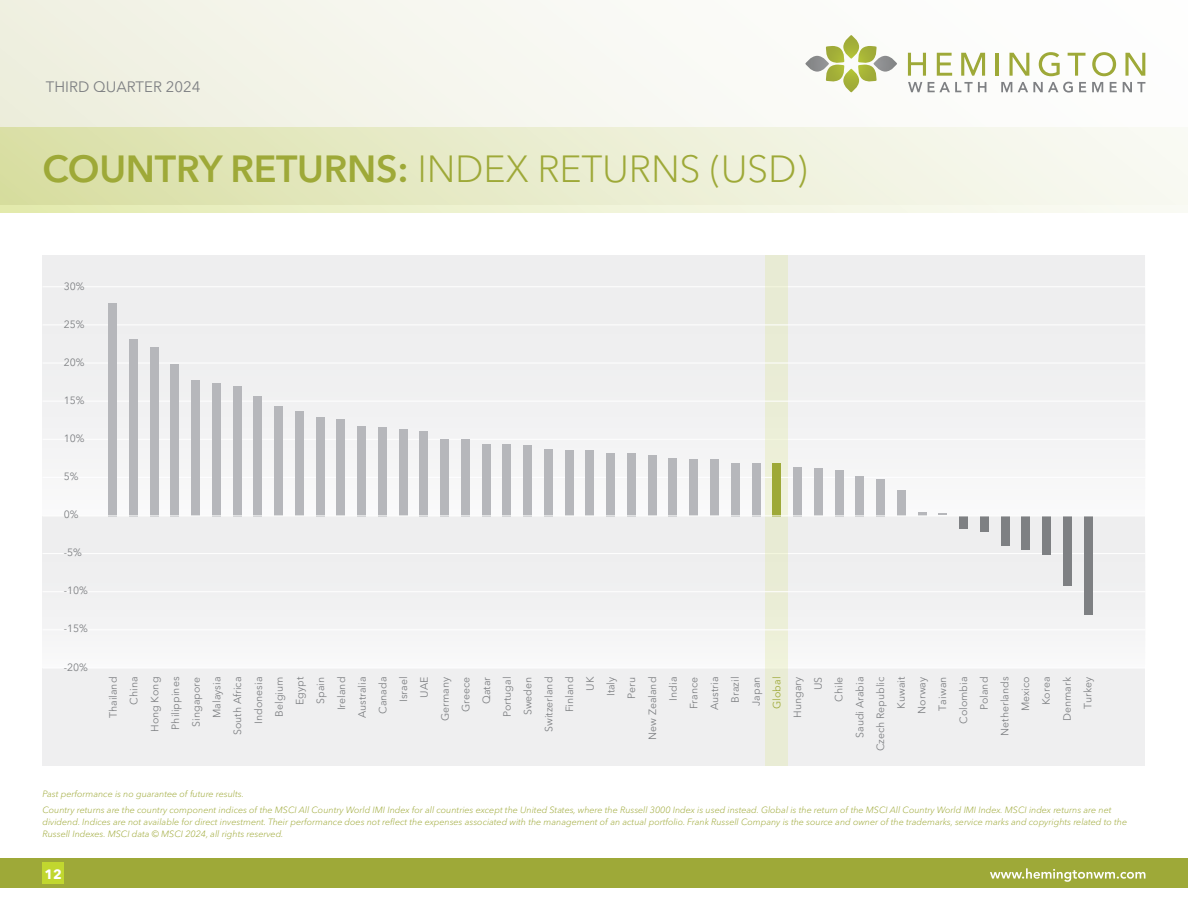
<style>
.page{position:relative;width:1188px;height:918px;background:#fff}
.page>*{position:absolute;margin:0;border:0;box-sizing:border-box;transform-origin:0 0}
.t1{font:300 37.5px "Avenir Next LT Pro";letter-spacing:-.005em;color:#9ea938}
.t2{font:15px "Avenir Next LT Pro";color:#7e8083}
.t3{font:700 13.5px "Avenir Next LT Pro";color:#fff}
.t4{font:10.5px/20.7px "Avenir Next LT Pro";color:#7e8083;text-align:right}
.t5{font:10.5px "Avenir Next LT Pro";color:#9ea938}
.t6{font:italic 300 9px/16.2px "Avenir Next LT Pro";color:#9ea938}
.s1{font-weight:600}
</style>
<div class="page">
<svg style="left:0;top:204px;width:1188px;height:9px;background:#eef2d4"></svg>
<svg style="left:0;top:0;width:1188px;height:204px"></svg>
<svg style="left:805px;top:35px;width:92px;height:57px"></svg>
<svg style="left:908px;top:53px;width:18px;height:23px"></svg>
<svg style="left:937px;top:53px;width:15px;height:23px"></svg>
<svg style="left:961px;top:53px;width:24px;height:23px"></svg>
<hr style="left:996px;top:53px;width:3px;height:23px;background:#9ea938">
<svg style="left:1010px;top:53px;width:19px;height:23px"></svg>
<svg style="left:1039px;top:52px;width:21px;height:24px"></svg>
<svg style="left:1068px;top:53px;width:17px;height:23px"></svg>
<svg style="left:1092px;top:52px;width:24px;height:24px"></svg>
<svg style="left:1125px;top:53px;width:20px;height:23px"></svg>
<svg style="left:908px;top:82px;width:14px;height:10px"></svg>
<svg style="left:928px;top:82px;width:58px;height:10px"></svg>
<svg style="left:1001px;top:82px;width:11px;height:10px"></svg>
<svg style="left:1018px;top:82px;width:55px;height:11px"></svg>
<svg style="left:1079px;top:82px;width:7px;height:10px"></svg>
<svg style="left:1092px;top:82px;width:11px;height:10px"></svg>
<svg style="left:1110px;top:82px;width:7px;height:10px"></svg>
<svg style="left:1123px;top:82px;width:22px;height:10px"></svg>
<div style="left:0;top:858px;width:1188px;height:30px;background:#9ea938"></div>
<svg style="left:990px;top:868px;width:155px;height:14px"></svg>
<div style="left:43px;top:863px;width:21px;height:21px;background:#c1d72f"></div>
<div style="left:43px;top:255px;width:1102px;height:510px;background:#efeff0"></div>
<hr style="left:43px;top:286px;width:1102px;height:1px;background:#fff">
<hr style="left:43px;top:553px;width:1102px;height:1px;background:#fff">
<hr style="left:43px;top:668px;width:1102px;height:1px;background:#fff">
<hr style="left:43px;top:439px;width:1102px;height:1px;background:#fff">
<div style="left:765px;top:255px;width:23px;height:510px;background:#e9ecd5"></div>
<hr style="left:43px;top:629px;width:1102px;height:1px;background:#fff">
<hr style="left:43px;top:591px;width:1102px;height:1px;background:#fff">
<hr style="left:43px;top:477px;width:1102px;height:1px;background:#fff">
<hr style="left:43px;top:401px;width:1102px;height:1px;background:#fff">
<hr style="left:43px;top:325px;width:1102px;height:1px;background:#fff">
<hr style="left:43px;top:363px;width:1102px;height:1px;background:#fff">
<div style="left:337px;top:419px;width:8px;height:97px;background:#b6b7bb"></div>
<div style="left:357px;top:426px;width:9px;height:90px;background:#b6b7bb"></div>
<div style="left:378px;top:427px;width:9px;height:89px;background:#b6b7bb"></div>
<div style="left:420px;top:431px;width:8px;height:85px;background:#b6b7bb"></div>
<div style="left:503px;top:444px;width:8px;height:72px;background:#b6b7bb"></div>
<div style="left:544px;top:449px;width:9px;height:67px;background:#b6b7bb"></div>
<div style="left:565px;top:450px;width:8px;height:66px;background:#b6b7bb"></div>
<div style="left:586px;top:450px;width:8px;height:66px;background:#b6b7bb"></div>
<div style="left:710px;top:459px;width:9px;height:57px;background:#b6b7bb"></div>
<div style="left:773px;top:463px;width:8px;height:53px;background:#9ea938"></div>
<div style="left:793px;top:467px;width:9px;height:49px;background:#b6b7bb"></div>
<div style="left:1084px;top:516px;width:8px;height:99px;background:#7e8083"></div>
<div style="left:1063px;top:516px;width:9px;height:70px;background:#7e8083"></div>
<div style="left:1042px;top:516px;width:9px;height:39px;background:#7e8083"></div>
<div style="left:1022px;top:516px;width:8px;height:34px;background:#7e8083"></div>
<div style="left:1001px;top:516px;width:8px;height:30px;background:#7e8083"></div>
<div style="left:980px;top:516px;width:9px;height:16px;background:#7e8083"></div>
<div style="left:959px;top:516px;width:9px;height:13px;background:#7e8083"></div>
<svg style="left:918px;top:512px;width:8px;height:4px"></svg>
<div style="left:897px;top:490px;width:9px;height:26px;background:#b6b7bb"></div>
<div style="left:876px;top:479px;width:9px;height:37px;background:#b6b7bb"></div>
<div style="left:856px;top:476px;width:8px;height:40px;background:#b6b7bb"></div>
<div style="left:835px;top:470px;width:8px;height:46px;background:#b6b7bb"></div>
<div style="left:814px;top:468px;width:9px;height:48px;background:#b6b7bb"></div>
<div style="left:752px;top:463px;width:8px;height:53px;background:#b6b7bb"></div>
<div style="left:731px;top:463px;width:9px;height:53px;background:#b6b7bb"></div>
<div style="left:690px;top:459px;width:8px;height:57px;background:#b6b7bb"></div>
<div style="left:669px;top:458px;width:8px;height:58px;background:#b6b7bb"></div>
<div style="left:648px;top:456px;width:8px;height:60px;background:#b6b7bb"></div>
<div style="left:627px;top:453px;width:9px;height:63px;background:#b6b7bb"></div>
<div style="left:606px;top:453px;width:9px;height:63px;background:#b6b7bb"></div>
<div style="left:523px;top:445px;width:9px;height:71px;background:#b6b7bb"></div>
<div style="left:482px;top:444px;width:8px;height:72px;background:#b6b7bb"></div>
<div style="left:461px;top:439px;width:9px;height:77px;background:#b6b7bb"></div>
<div style="left:440px;top:439px;width:9px;height:77px;background:#b6b7bb"></div>
<div style="left:399px;top:430px;width:8px;height:86px;background:#b6b7bb"></div>
<div style="left:316px;top:417px;width:8px;height:99px;background:#b6b7bb"></div>
<div style="left:295px;top:412px;width:9px;height:104px;background:#b6b7bb"></div>
<div style="left:274px;top:406px;width:9px;height:110px;background:#b6b7bb"></div>
<div style="left:254px;top:396px;width:8px;height:120px;background:#b6b7bb"></div>
<div style="left:233px;top:386px;width:8px;height:130px;background:#b6b7bb"></div>
<div style="left:212px;top:383px;width:9px;height:133px;background:#b6b7bb"></div>
<div style="left:191px;top:381px;width:9px;height:135px;background:#b6b7bb"></div>
<div style="left:171px;top:364px;width:8px;height:152px;background:#b6b7bb"></div>
<div style="left:150px;top:347px;width:8px;height:169px;background:#b6b7bb"></div>
<div style="left:129px;top:339px;width:9px;height:177px;background:#b6b7bb"></div>
<div style="left:108px;top:303px;width:9px;height:213px;background:#b6b7bb"></div>
<hr style="left:43px;top:516px;width:1102px;height:1px;background:#fff">
<h2 class="t2" style="left:46px;top:78px;width:156px">THIRD QUARTER 2024</h2>
<h1 class="t1" style="left:43px;top:146px;width:767px"><span class="s1">COUNTRY RETURNS:</span> INDEX RETURNS (USD)</h1>
<p class="t4" style="left:64px;top:276px;width:22px">30%</p>
<p class="t4" style="left:64px;top:314px;width:22px">25%</p>
<p class="t4" style="left:64px;top:352px;width:22px">20%</p>
<p class="t4" style="left:64px;top:390px;width:22px">15%</p>
<p class="t4" style="left:64px;top:428px;width:22px">10%</p>
<p class="t4" style="left:64px;top:466px;width:16px">5%</p>
<p class="t4" style="left:64px;top:504px;width:16px">0%</p>
<p class="t4" style="left:64px;top:542px;width:20px">-5%</p>
<p class="t4" style="left:64px;top:580px;width:26px">-10%</p>
<p class="t4" style="left:64px;top:618px;width:26px">-15%</p>
<p class="t4" style="left:64px;top:657px;width:26px">-20%</p>
<p class="t4" style="left:103px;top:740px;width:65px;rotate:-90deg">Thailand<br>China<br>Hong Kong<br>Philippines<br>Singapore<br>Malaysia<br>South Africa<br>Indonesia<br>Belgium<br>Egypt<br>Spain<br>Ireland<br>Australia<br>Canada<br>Israel<br>UAE<br>Germany<br>Greece<br>Qatar<br>Portugal<br>Sweden<br>Switzerland<br>Finland<br>UK<br>Italy<br>Peru<br>New Zealand<br>India<br>France<br>Austria<br>Brazil<br>Japan</p>
<p class="t4" style="left:787px;top:751px;width:76px;rotate:-90deg">Hungary<br>US<br>Chile<br>Saudi Arabia<br>Czech Republic<br>Kuwait<br>Norway<br>Taiwan<br>Colombia<br>Poland<br>Netherlands<br>Mexico<br>Korea<br>Denmark<br>Turkey</p>
<p class="t5" style="left:770px;top:709px;width:34px;rotate:-90deg">Global</p>
<p class="t6" style="left:43px;top:786px;width:1070px">Past performance is no guarantee of future results.<br>Country returns are the country component indices of the MSCI All Country World IMI Index for all countries except the United States, where the Russell 3000 Index is used instead. Global is the return of the MSCI All Country World IMI Index. MSCI index returns are net</p>
<p class="t6" style="left:43px;top:816px;width:1086px;line-height:12px">dividend. Indices are not available for direct investment. Their performance does not reflect the expenses associated with the management of an actual portfolio. Frank Russell Company is the source and owner of the trademarks, service marks and copyrights related to the<br>Russell Indexes. MSCI data © MSCI 2024, all rights reserved.</p>
<h3 class="t3" style="left:44px;top:866px;width:19px">12</h3>
</div>
